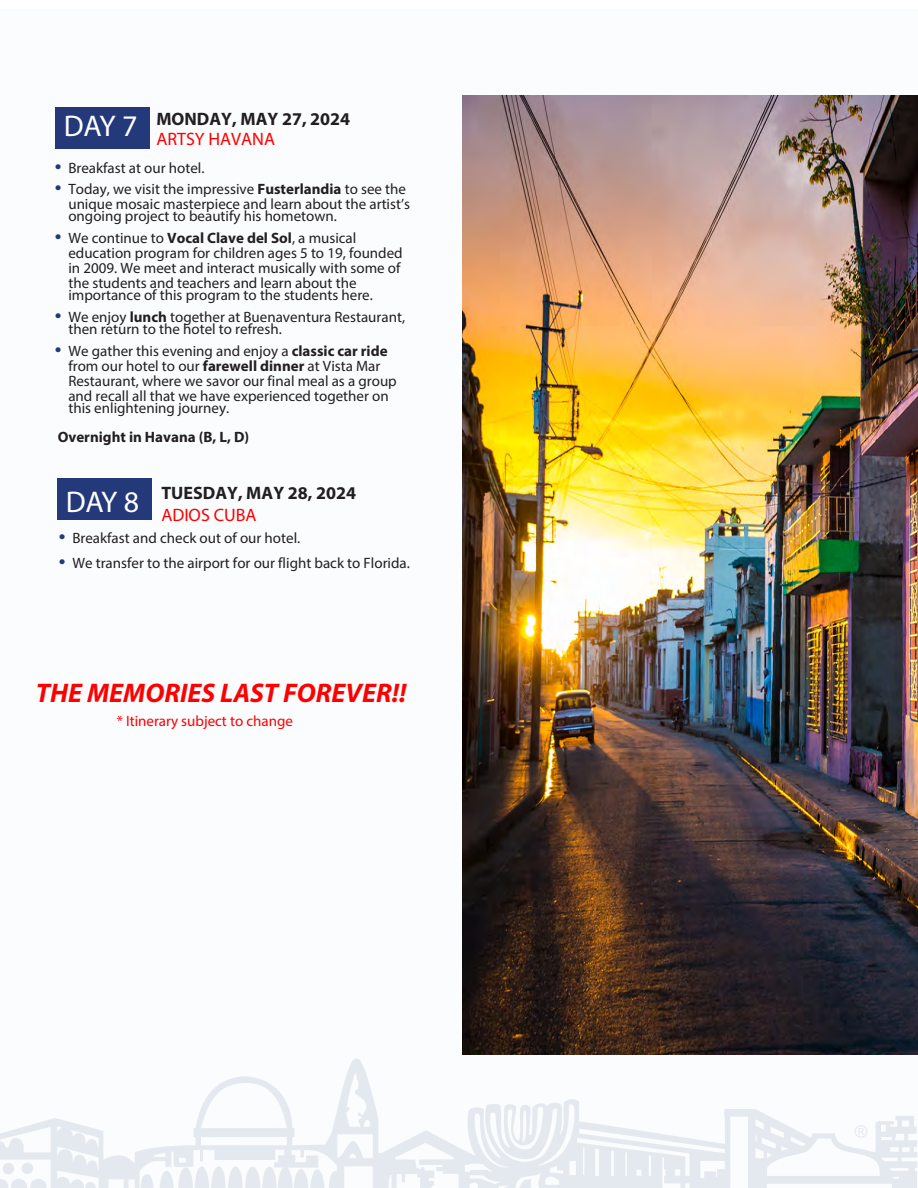
<style>
.page{position:relative;width:918px;height:1188px;background:#fff}
.page>*{position:absolute;margin:0;border:0;box-sizing:border-box;transform-origin:0 0}
.t1{font:30px "Myriad Pro";letter-spacing:-.045em;color:#fff}
.t2{font:italic 700 27px "Myriad Pro";color:#f00}
.t3{font:700 18px "Myriad Pro";color:#231f20}
.t4{font:18px "Myriad Pro";color:#f00}
.t5{font:15px/15px "Myriad Pro";color:#231f20}
.t6{font:15px "Myriad Pro";color:#f00}
.t7{font:700 15px "Myriad Pro";color:#231f20}
.s1{font-size:24px;color:#233979}
.s2{font-weight:700}
</style>
<div class="page">
<div style="left:0;top:9px;width:918px;height:1179px;background:#fafcfe"></div>
<svg style="left:0;top:1059px;width:917px;height:129px"></svg>
<div style="left:3px;top:1163px;width:11px;height:11px;background:#e4e8ef;border-radius:50%"></div>
<div style="left:22px;top:1163px;width:11px;height:11px;background:#e4e8ef;border-radius:50%"></div>
<svg style="left:356px;top:1076px;width:6px;height:6px"></svg>
<svg style="left:70px;top:1162px;width:4px;height:4px"></svg>
<div style="left:56px;top:107px;width:94px;height:42px;background:#233979"></div>
<img style="left:462px;top:95px;width:456px;height:960px">
<div style="left:57px;top:478px;width:95px;height:42px;background:#233979"></div>
<h1 class="t1" style="left:64px;top:108px;width:75px">DAY 7</h1>
<p class="t3" style="left:156px;top:108px;width:195px">MONDAY, MAY 27, 2024</p>
<p class="t4" style="left:156px;top:128px;width:120px">ARTSY HAVANA</p>
<p class="t5" style="left:55px;top:160px;width:151px"><span class="s1">•</span> Breakfast at our hotel.</p>
<p class="t5" style="left:55px;top:182px;width:357px;text-align:right"><span class="s1">•</span> Today, we visit the impressive <span class="s2">Fusterlandia</span> to see the unique mosaic masterpiece and learn about the artist’s</p>
<p class="t5" style="left:68px;top:209px;width:270px">ongoing project to beautify his hometown.</p>
<p class="t5" style="left:68px;top:230px;width:336px;text-indent:-13px"><span class="s1">•</span> We continue to <span class="s2">Vocal Clave del Sol</span>, a musical education program for children ages 5 to 19, founded in 2009. We meet and interact musically with some of the students and teachers and learn about the</p>
<p class="t5" style="left:68px;top:288px;width:306px">importance of this program to the students here.</p>
<p class="t5" style="left:68px;top:311px;width:338px;line-height:12.1px;text-indent:-13px"><span class="s1">•</span> We enjoy <span class="s2">lunch</span> together at Buenaventura Restaurant, then return to the hotel to refresh.</p>
<p class="t5" style="left:68px;top:343px;width:330px;text-indent:-13px"><span class="s1">•</span> We gather this evening and enjoy a <span class="s2">classic car ride </span>from our hotel to our <span class="s2">farewell dinner</span> at Vista Mar Restaurant, where we savor our final meal as a group and recall all that we have experienced together on</p>
<p class="t5" style="left:68px;top:400px;width:162px">this enlightening journey.</p>
<p class="t7" style="left:58px;top:427px;width:193px">Overnight in Havana (B, L, D)</p>
<p class="t3" style="left:161px;top:482px;width:196px">TUESDAY, MAY 28, 2024</p>
<h1 class="t1" style="left:66px;top:484px;width:75px">DAY 8</h1>
<p class="t4" style="left:161px;top:504px;width:97px">ADIOS CUBA</p>
<p class="t5" style="left:59px;top:531px;width:243px"><span class="s1">•</span> Breakfast and check out of our hotel.</p>
<p class="t5" style="left:59px;top:555px;width:352px"><span class="s1">•</span> We transfer to the airport for our flight back to Florida.</p>
<h2 class="t2" style="left:36px;top:677px;width:372px">THE MEMORIES LAST FOREVER!!</h2>
<p class="t6" style="left:117px;top:712px;width:178px">* Itinerary subject to change</p>
</div>
